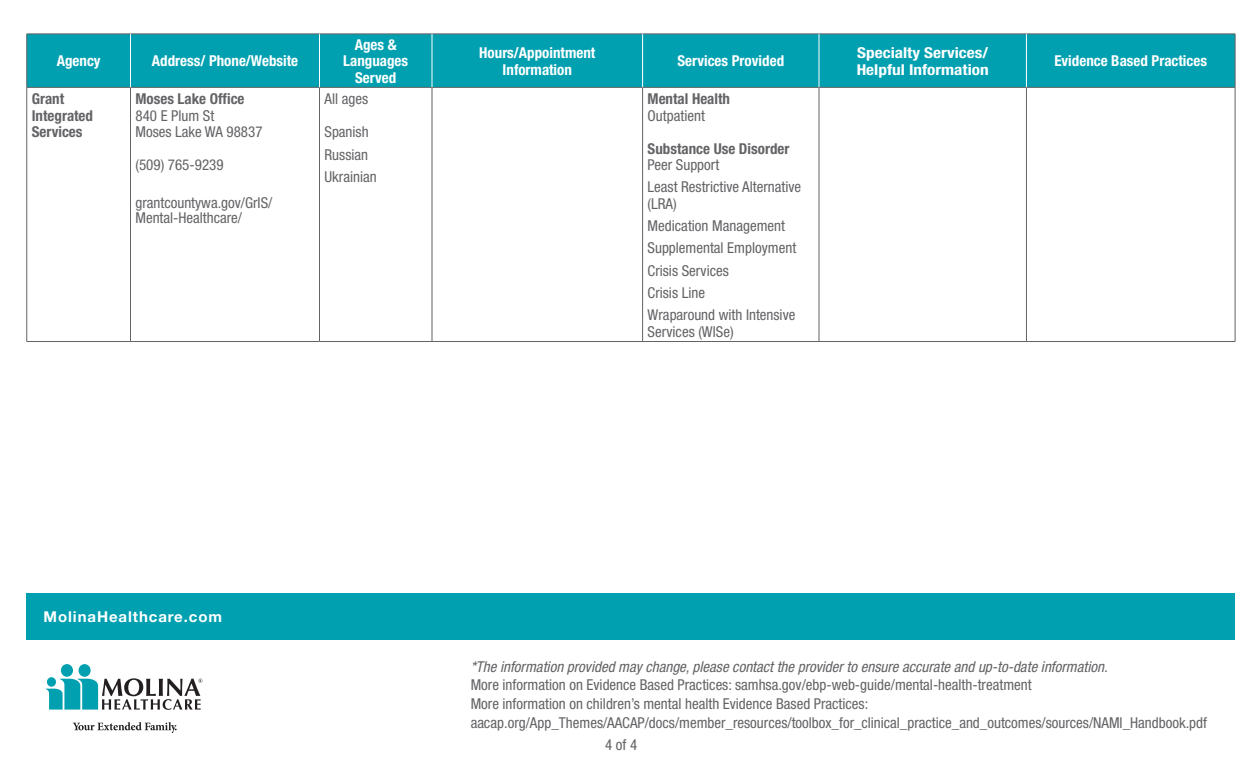
<style>
.page{position:relative;width:1260px;height:765px;background:#fff}
.page>*{position:absolute;margin:0;border:0;box-sizing:border-box;transform-origin:0 0}
.t1{font:condensed 15px/18.8px "Helvetica Neue";color:#636366}
.t2{font:700 condensed 15px/16.5px "Helvetica Neue";color:#fff;text-align:center}
.t3{font:italic condensed 15px "Helvetica Neue";color:#636366}
.t4{font:700 condensed 15px/16.6px "Helvetica Neue";color:#636366}
.t5{font:700 condensed 15px/16.5px "Helvetica Neue";color:#fff;scale:1.15 1}
.t6{font:700 15px "Helvetica Neue LT Std";letter-spacing:.06em;color:#fff}
</style>
<div class="page">
<div style="left:27px;top:593px;width:1208px;height:46px;background:#00a0b0"></div>
<svg style="left:73px;top:722px;width:104px;height:11px"></svg>
<div style="left:79px;top:664px;width:12px;height:13px;background:#00a0b0;border-radius:50%"></div>
<div style="left:61px;top:664px;width:12px;height:13px;background:#00a0b0;border-radius:50%"></div>
<svg style="left:45px;top:678px;width:157px;height:32px"></svg>
<div style="left:47px;top:677px;width:9px;height:10px;background:#00a0b0;border-radius:50%"></div>
<div style="left:28px;top:35px;width:1207px;height:52px;background:#00a0b0"></div>
<hr style="left:27px;top:34px;width:104px;height:1px;background:#636366">
<hr style="left:27px;top:34px;width:1px;height:53px;background:#636366">
<hr style="left:131px;top:34px;width:188px;height:1px;background:#636366">
<hr style="left:320px;top:34px;width:112px;height:1px;background:#636366">
<hr style="left:432px;top:34px;width:211px;height:1px;background:#636366">
<hr style="left:643px;top:34px;width:176px;height:1px;background:#636366">
<hr style="left:819px;top:34px;width:207px;height:1px;background:#636366">
<hr style="left:1026px;top:34px;width:209px;height:1px;background:#636366">
<hr style="left:1235px;top:34px;width:1px;height:53px;background:#636366">
<hr style="left:27px;top:87px;width:104px;height:1px;background:#636366">
<hr style="left:27px;top:88px;width:1px;height:253px;background:#636366">
<hr style="left:131px;top:87px;width:188px;height:1px;background:#636366">
<hr style="left:130px;top:88px;width:1px;height:253px;background:#636366">
<hr style="left:320px;top:87px;width:112px;height:1px;background:#636366">
<hr style="left:319px;top:88px;width:1px;height:253px;background:#636366">
<hr style="left:432px;top:87px;width:211px;height:1px;background:#636366">
<hr style="left:432px;top:88px;width:1px;height:253px;background:#636366">
<hr style="left:643px;top:87px;width:176px;height:1px;background:#636366">
<hr style="left:642px;top:88px;width:1px;height:253px;background:#636366">
<hr style="left:819px;top:87px;width:207px;height:1px;background:#636366">
<hr style="left:819px;top:88px;width:1px;height:253px;background:#636366">
<hr style="left:1026px;top:87px;width:209px;height:1px;background:#636366">
<hr style="left:1026px;top:88px;width:1px;height:253px;background:#636366">
<hr style="left:1235px;top:88px;width:1px;height:253px;background:#636366">
<hr style="left:130px;top:34px;width:1px;height:53px;background:#fff">
<hr style="left:319px;top:34px;width:1px;height:53px;background:#fff">
<hr style="left:432px;top:34px;width:1px;height:53px;background:#fff">
<hr style="left:642px;top:34px;width:1px;height:53px;background:#fff">
<hr style="left:819px;top:34px;width:1px;height:53px;background:#fff">
<hr style="left:1026px;top:34px;width:1px;height:53px;background:#fff">
<hr style="left:27px;top:341px;width:104px;height:1px;background:#636366">
<hr style="left:131px;top:341px;width:188px;height:1px;background:#636366">
<hr style="left:320px;top:341px;width:112px;height:1px;background:#636366">
<hr style="left:432px;top:341px;width:211px;height:1px;background:#636366">
<hr style="left:643px;top:341px;width:176px;height:1px;background:#636366">
<hr style="left:819px;top:341px;width:207px;height:1px;background:#636366">
<hr style="left:1026px;top:341px;width:209px;height:1px;background:#636366">
<p class="t2" style="left:57px;top:53px;width:45px">Agency</p>
<p class="t2" style="left:152px;top:53px;width:148px">Address/ Phone/Website</p>
<p class="t4" style="left:32px;top:90px;width:63px">Grant<br>Integrated<br>Services</p>
<p class="t4" style="left:136px;top:90px;width:111px">Moses Lake Office</p>
<p class="t1" style="left:136px;top:106px;width:80px">840 E Plum St</p>
<p class="t1" style="left:136px;top:122px;width:129px">Moses Lake WA 98837</p>
<p class="t1" style="left:136px;top:155px;width:90px">(509) 765-9239</p>
<p class="t1" style="left:136px;top:195px;width:138px;line-height:15.2px">grantcountywa.gov/GrIS/<br>Mental-Healthcare/</p>
<p class="t2" style="left:343px;top:36px;width:66px">Ages &amp;<br>Languages<br>Served</p>
<p class="t2" style="left:479px;top:44px;width:118px">Hours/Appointment<br>Information</p>
<p class="t2" style="left:677px;top:53px;width:108px">Services Provided</p>
<p class="t5" style="left:857px;top:44px;width:116px">Specialty Services/<br>Helpful Information</p>
<p class="t2" style="left:1054px;top:53px;width:154px">Evidence Based Practices</p>
<p class="t1" style="left:325px;top:89px;width:45px">All ages</p>
<p class="t1" style="left:325px;top:123px;width:46px">Spanish</p>
<p class="t1" style="left:325px;top:145px;width:45px">Russian</p>
<p class="t1" style="left:325px;top:167px;width:54px">Ukrainian</p>
<p class="t4" style="left:648px;top:90px;width:84px">Mental Health</p>
<p class="t1" style="left:648px;top:106px;width:59px">Outpatient</p>
<p class="t4" style="left:648px;top:140px;width:143px">Substance Use Disorder</p>
<p class="t1" style="left:648px;top:155px;width:73px">Peer Support</p>
<p class="t1" style="left:648px;top:179px;width:155px;line-height:16.5px">Least Restrictive Alternative (LRA)</p>
<p class="t1" style="left:648px;top:216px;width:139px">Medication Management</p>
<p class="t1" style="left:648px;top:239px;width:150px">Supplemental Employment</p>
<p class="t1" style="left:648px;top:261px;width:83px">Crisis Services</p>
<p class="t1" style="left:648px;top:283px;width:59px">Crisis Line</p>
<p class="t1" style="left:648px;top:306px;width:149px;line-height:16.5px">Wraparound with Intensive<br>Services (WISe)</p>
<p class="t6" style="left:44px;top:607px;width:180px">MolinaHealthcare.com</p>
<p class="t3" style="left:471px;top:658px;width:639px">*The information provided may change, please contact the provider to ensure accurate and up-to-date information.</p>
<p class="t1" style="left:471px;top:676px;width:738px">More information on Evidence Based Practices: samhsa.gov/ebp-web-guide/mental-health-treatment<br>More information on children’s mental health Evidence Based Practices: aacap.org/App_Themes/AACAP/docs/member_resources/toolbox_for_clinical_practice_and_outcomes/sources/NAMI_Handbook.pdf</p>
<p class="t1" style="left:605px;top:735px;width:34px">4 of 4</p>
</div>
